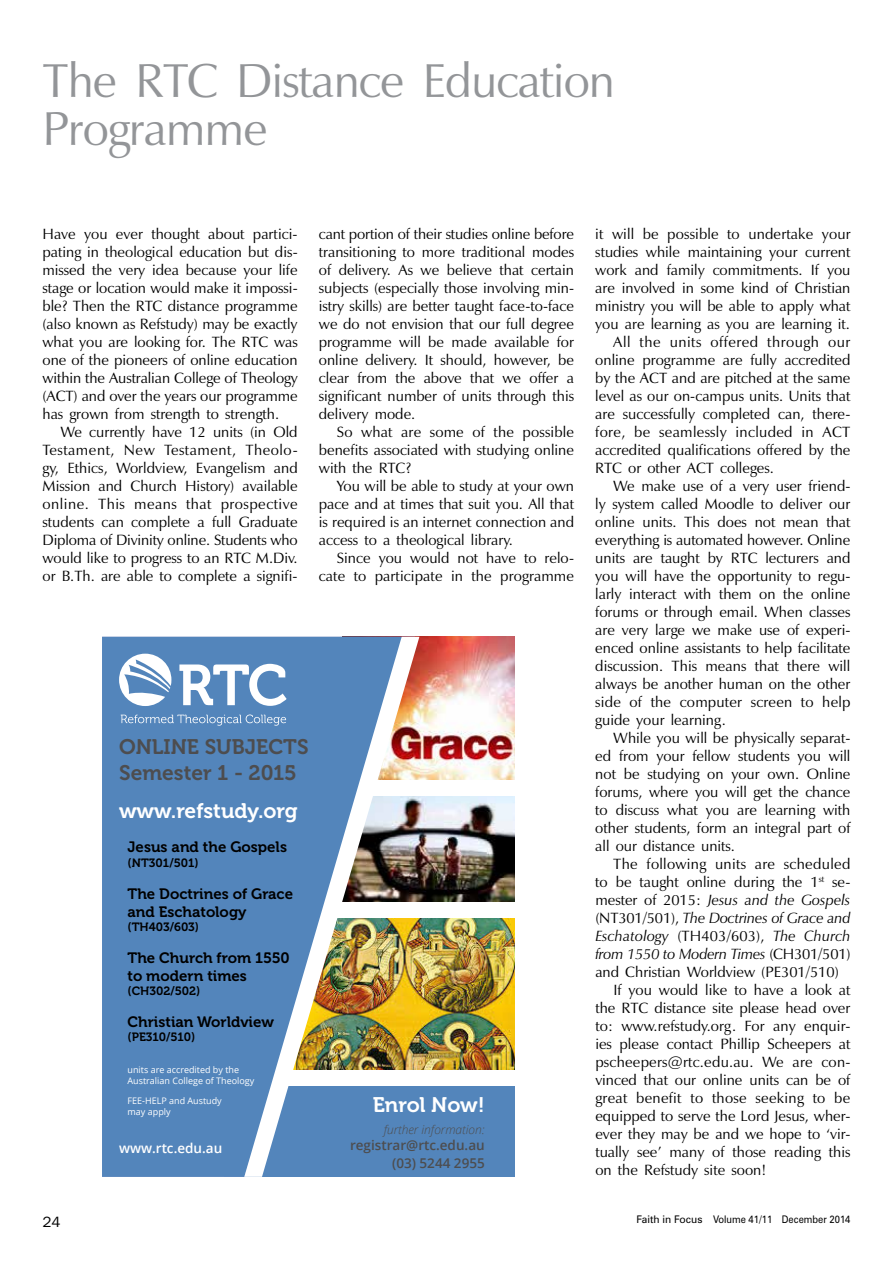
<style>
.page{position:relative;width:893px;height:1263px;background:#fff}
.page>*{position:absolute;margin:0;border:0;box-sizing:border-box;transform-origin:0 0}
.t1{font:48px/48px "Zapf Humanist 601 BT";letter-spacing:-.02em;color:#939598}
.t2{font:21px/25.2px "Museo 700";color:#4d4d4f}
.t3{font:21px "Museo 700";color:#fff}
.t4{font:15px/18px "Zapf Humanist 601 BT";color:#000;text-align:justify}
.t5{font:15px/18px "Museo 700";color:#000}
.t6{font:italic 15px "Zapf Humanist 601 BT";letter-spacing:-.01em;color:#000}
.t7{font:15px "Zapf Humanist 601 BT";letter-spacing:.02em;color:#000}
.t8{font:italic 15px "Zapf Humanist 601 BT";letter-spacing:.01em;color:#000}
.t9{font:15px "Zapf Humanist 601 BT";letter-spacing:.03em;color:#000}
.t10{font:15px "Franklin Gothic";color:#000}
.t11{font:600 13.5px/18px "Open Sans";color:#4d4d4f;text-align:right}
.t12{font:600 13.5px "Open Sans";color:#fff}
.t13{font:12px "Museo 700";letter-spacing:-.005em;color:#000}
.t14{font:italic 300 12px "Open Sans";color:#4d4d4f}
.t15{font:10.5px "Zurich BT";color:#000}
.t16{font:9px/10.8px "Open Sans";color:#fff}
.s1{font-style:normal}
</style>
<div class="page">
<img style="left:419px;top:918px;width:95px;height:152px">
<div style="left:224px;top:1078px;width:290px;height:99px;background:#5385bb"></div>
<img style="left:419px;top:637px;width:95px;height:143px">
<img style="left:419px;top:796px;width:95px;height:106px">
<div style="left:102px;top:637px;width:142px;height:540px;background:#5385bb"></div>
<svg style="left:119px;top:654px;width:52px;height:52px"></svg>
<svg style="left:179px;top:664px;width:65px;height:42px"></svg>
<svg style="left:121px;top:714px;width:123px;height:12px"></svg>
<div style="left:286px;top:1070px;width:228px;height:16px;background:#fff"></div>
<img style="left:244px;top:637px;width:175px;height:540px">
<h1 class="t1" style="left:43px;top:57px;width:574px">The RTC Distance Education<br>Programme</h1>
<p class="t4" style="left:43px;top:225px;width:257px">Have you ever thought about partici&shy;pating in theological education but dis&shy;missed the very idea because your life stage or location would make it impossi&shy;ble? Then the RTC distance programme (also known as Refstudy) may be exactly what you are looking for. The RTC was one of the pioneers of online education within the Australian College of Theology (ACT) and over the years our programme has grown from strength to strength.</p>
<p class="t4" style="left:43px;top:423px;width:257px;text-indent:18px">We currently have 12 units (in Old Testament, New Testament, Theolo&shy;gy, Ethics, Worldview, Evangelism and Mission and Church History) available online. This means that prospective students can complete a full Graduate Diploma of Divinity online. Students who would like to progress to an RTC M.Div. or B.Th. are able to complete a signifi-</p>
<p class="t4" style="left:319px;top:225px;width:257px">cant portion of their studies online before transitioning to more traditional modes of delivery. As we believe that certain subjects (especially those involving min&shy;istry skills) are better taught face-to-face we do not envision that our full degree programme will be made available for online delivery. It should, however, be clear from the above that we offer a significant number of units through this delivery mode.</p>
<p class="t4" style="left:319px;top:423px;width:257px;text-indent:18px">So what are some of the possible benefits associated with studying online with the RTC?</p>
<p class="t4" style="left:319px;top:477px;width:257px;text-indent:18px">You will be able to study at your own pace and at times that suit you. All that is required is an internet connection and access to a theological library.</p>
<p class="t4" style="left:319px;top:549px;width:257px;text-align:right">Since you would not have to relo&shy;cate to participate in the programme</p>
<h2 class="t2" style="left:119px;top:735px;width:191px">ONLINE SUBJECTS<br>Semester 1 - 2015</h2>
<h2 class="t3" style="left:119px;top:799px;width:180px">www.refstudy.org</h2>
<p class="t5" style="left:128px;top:838px;width:161px">Jesus and the Gospels</p>
<p class="t13" style="left:128px;top:856px;width:73px">(NT301/501)</p>
<p class="t5" style="left:128px;top:885px;width:167px">The Doctrines of Grace and Eschatology</p>
<p class="t13" style="left:128px;top:920px;width:73px">(TH403/603)</p>
<p class="t5" style="left:128px;top:949px;width:164px">The Church from 1550 to modern times</p>
<p class="t13" style="left:128px;top:984px;width:74px">(CH302/502)</p>
<p class="t5" style="left:128px;top:1012px;width:148px">Christian Worldview</p>
<p class="t13" style="left:128px;top:1030px;width:69px">(PE310/510)</p>
<p class="t16" style="left:128px;top:1064px;width:128px">units are accredited by the<br>Australian College of Theology</p>
<p class="t16" style="left:128px;top:1095px;width:96px">FEE-HELP and Austudy may apply</p>
<h2 class="t3" style="left:373px;top:1093px;width:113px">Enrol Now!</h2>
<p class="t12" style="left:119px;top:1139px;width:105px">www.rtc.edu.au</p>
<p class="t14" style="left:384px;top:1121px;width:103px">further information:</p>
<p class="t11" style="left:350px;top:1136px;width:136px">registrar@rtc.edu.au (03) 5244 2955</p>
<p class="t4" style="left:595px;top:225px;width:257px">it will be possible to undertake your</p>
<p class="t4" style="left:595px;top:243px;width:257px">studies while maintaining your current</p>
<p class="t4" style="left:595px;top:261px;width:257px">work and family commitments. If you</p>
<p class="t4" style="left:595px;top:279px;width:257px">are involved in some kind of Christian</p>
<p class="t4" style="left:595px;top:297px;width:257px">ministry you will be able to apply what</p>
<p class="t4" style="left:595px;top:315px;width:256px">you are learning as you are learning it.</p>
<p class="t9" style="left:613px;top:332px;width:238px">All the units offered through our</p>
<p class="t4" style="left:595px;top:351px;width:257px">online programme are fully accredited</p>
<p class="t4" style="left:595px;top:369px;width:257px">by the ACT and are pitched at the same</p>
<p class="t4" style="left:595px;top:387px;width:257px">level as our on-campus units. Units that</p>
<p class="t4" style="left:595px;top:405px;width:257px">are successfully completed can, there-</p>
<p class="t7" style="left:595px;top:422px;width:257px">fore, be seamlessly included in ACT</p>
<p class="t4" style="left:595px;top:441px;width:257px">accredited qualifications offered by the</p>
<p class="t4" style="left:595px;top:459px;width:180px">RTC or other ACT colleges.</p>
<p class="t4" style="left:613px;top:477px;width:239px">We make use of a very user friend-</p>
<p class="t4" style="left:595px;top:495px;width:257px">ly system called Moodle to deliver our</p>
<p class="t4" style="left:595px;top:513px;width:257px">online units. This does not mean that</p>
<p class="t4" style="left:595px;top:531px;width:256px">everything is automated however. Online</p>
<p class="t4" style="left:595px;top:549px;width:257px">units are taught by RTC lecturers and</p>
<p class="t4" style="left:595px;top:567px;width:257px">you will have the opportunity to regu-</p>
<p class="t4" style="left:595px;top:585px;width:257px">larly interact with them on the online</p>
<p class="t4" style="left:595px;top:603px;width:257px">forums or through email. When classes</p>
<p class="t4" style="left:595px;top:621px;width:257px">are very large we make use of experi-</p>
<p class="t4" style="left:595px;top:639px;width:257px">enced online assistants to help facilitate</p>
<p class="t4" style="left:595px;top:657px;width:256px">discussion. This means that there will</p>
<p class="t4" style="left:595px;top:675px;width:257px">always be another human on the other</p>
<p class="t4" style="left:595px;top:693px;width:257px">side of the computer screen to help</p>
<p class="t4" style="left:595px;top:711px;width:132px">guide your learning.</p>
<p class="t4" style="left:613px;top:729px;width:239px">While you will be physically separat-</p>
<p class="t4" style="left:595px;top:747px;width:257px">ed from your fellow students you will</p>
<p class="t4" style="left:595px;top:765px;width:257px">not be studying on your own. Online</p>
<p class="t4" style="left:595px;top:783px;width:257px">forums, where you will get the chance</p>
<p class="t4" style="left:595px;top:801px;width:257px">to discuss what you are learning with</p>
<p class="t4" style="left:595px;top:819px;width:257px">other students, form an integral part of</p>
<p class="t4" style="left:595px;top:837px;width:141px">all our distance units.</p>
<p class="t7" style="left:613px;top:854px;width:239px">The following units are scheduled</p>
<p class="t4" style="left:595px;top:873px;width:257px">to be taught online during the 1<sup>st</sup> se-</p>
<p class="t6" style="left:595px;top:890px;width:257px"><span class="s1">mester of 2015:</span> Jesus and the Gospels</p>
<p class="t6" style="left:595px;top:908px;width:257px"><span class="s1">(NT301/501),</span> The Doctrines of Grace and</p>
<p class="t8" style="left:595px;top:926px;width:257px">Eschatology <span class="s1">(TH403/603),</span> The Church</p>
<p class="t6" style="left:595px;top:944px;width:257px">from 1550 to Modern Times <span class="s1">(CH301/501)</span></p>
<p class="t4" style="left:595px;top:963px;width:245px">and Christian Worldview (PE301/510)</p>
<p class="t4" style="left:613px;top:981px;width:239px">If you would like to have a look at</p>
<p class="t4" style="left:595px;top:999px;width:257px">the RTC distance site please head over</p>
<p class="t4" style="left:595px;top:1017px;width:257px">to: www.refstudy.org. For any enquir-</p>
<p class="t4" style="left:595px;top:1035px;width:257px">ies please contact Phillip Scheepers at</p>
<p class="t4" style="left:595px;top:1053px;width:257px">pscheepers@rtc.edu.au. We are con-</p>
<p class="t4" style="left:595px;top:1071px;width:257px">vinced that our online units can be of</p>
<p class="t7" style="left:595px;top:1088px;width:257px">great benefit to those seeking to be</p>
<p class="t4" style="left:595px;top:1107px;width:257px">equipped to serve the Lord Jesus, wher-</p>
<p class="t4" style="left:595px;top:1125px;width:257px">ever they may be and we hope to ‘vir-</p>
<p class="t4" style="left:595px;top:1143px;width:257px">tually see’ many of those reading this</p>
<p class="t4" style="left:595px;top:1161px;width:172px">on the Refstudy site soon!</p>
<p class="t10" style="left:43px;top:1213px;width:19px">24</p>
<p class="t15" style="left:636px;top:1213px;width:216px">Faith in Focus Volume 41/11 December 2014</p>
</div>
